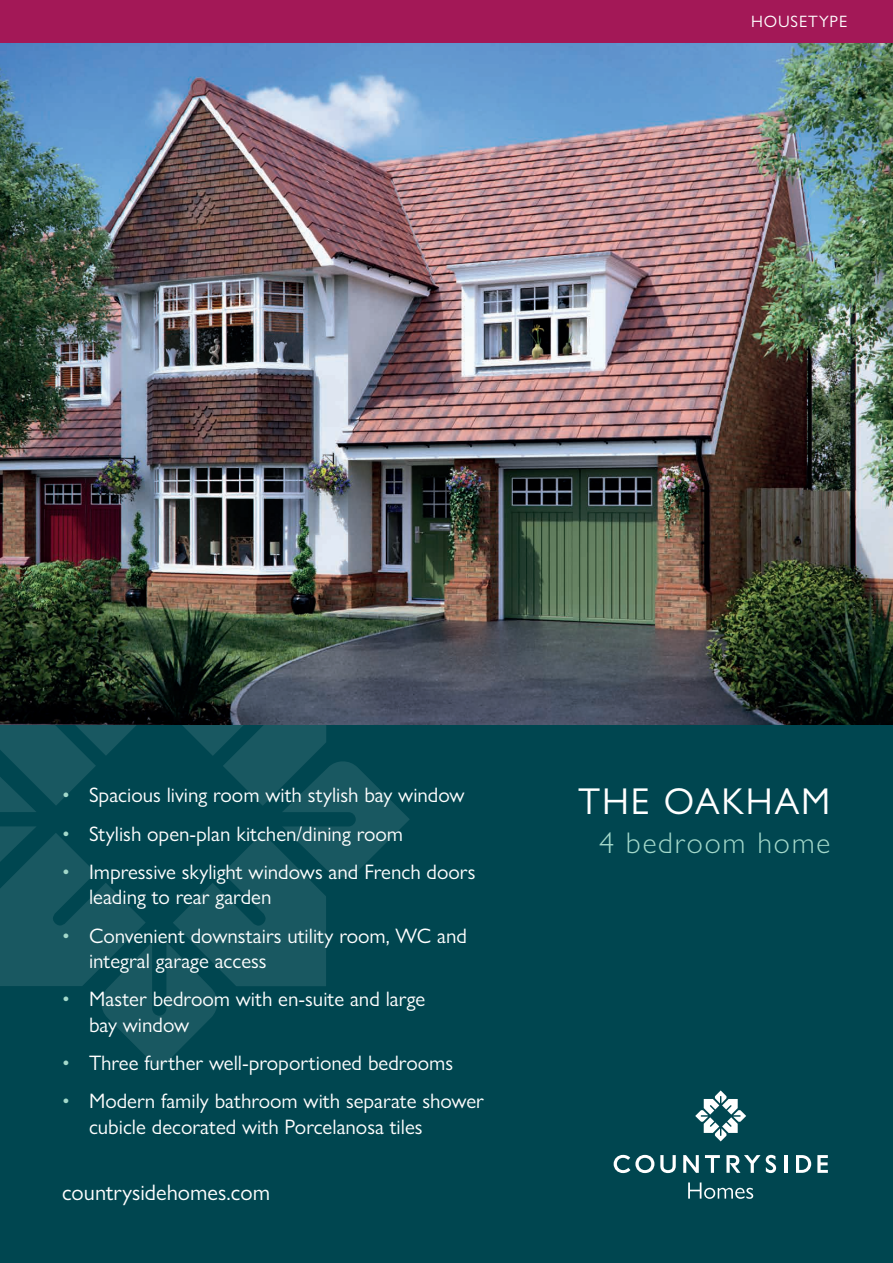
<style>
.page{position:relative;width:893px;height:1263px;background:#fff}
.page>*{position:absolute;margin:0;border:0;box-sizing:border-box;transform-origin:0 0}
.Housetype_name{font:37.5px "Gill Sans Nova";letter-spacing:.05em;color:#fff}
.bed_home{font:300 30px "Gill Sans Nova";letter-spacing:.06em;color:#a3d8ca}
.web_address{font:22.5px "Gill Sans Nova";color:#fff}
.t1{font:21px/25.5px "Gill Sans Nova";color:#fff}
.t2{font:16.5px "Gill Sans Nova";letter-spacing:.05em;color:#fff}
.s1{color:#a3d8ca}
</style>
<div class="page">
<img style="left:0;top:43px;width:893px;height:682px">
<div style="left:0;top:725px;width:893px;height:538px;background:#004650"></div>
<div style="left:0;top:0;width:893px;height:43px;background:#a31857"></div>
<svg style="left:688px;top:1182px;width:65px;height:17px"></svg>
<svg style="left:660px;top:1155px;width:16px;height:18px"></svg>
<svg style="left:683px;top:1155px;width:16px;height:18px"></svg>
<svg style="left:705px;top:1155px;width:15px;height:18px"></svg>
<svg style="left:766px;top:1155px;width:10px;height:18px"></svg>
<hr style="left:784px;top:1155px;width:3px;height:18px;background:#fff">
<svg style="left:796px;top:1155px;width:15px;height:18px"></svg>
<svg style="left:817px;top:1155px;width:11px;height:18px"></svg>
<svg style="left:614px;top:1155px;width:40px;height:18px"></svg>
<svg style="left:726px;top:1155px;width:34px;height:18px"></svg>
<svg style="left:695px;top:1090px;width:51px;height:51px"></svg>
<svg style="left:0;top:725px;width:410px;height:345px"></svg>
<p class="t2" style="left:751px;top:11px;width:98px">HOUSETYPE</p>
<p class="t1" style="left:62px;top:782px;width:404px"><span class="s1">•</span> Spacious living room with stylish bay window</p>
<p class="t1" style="left:62px;top:820px;width:343px"><span class="s1">•</span> Stylish open-plan kitchen/dining room</p>
<p class="t1" style="left:89px;top:859px;width:388px;text-indent:-27px"><span class="s1">•</span> Impressive skylight windows and French doors leading to rear garden</p>
<p class="t1" style="left:89px;top:922px;width:379px;text-indent:-27px"><span class="s1">•</span> Convenient downstairs utility room, WC and integral garage access</p>
<p class="t1" style="left:89px;top:986px;width:338px;text-indent:-27px"><span class="s1">•</span> Master bedroom with en-suite and large bay window</p>
<p class="t1" style="left:62px;top:1050px;width:393px"><span class="s1">•</span> Three further well-proportioned bedrooms</p>
<p class="t1" style="left:89px;top:1088px;width:396px;text-indent:-27px"><span class="s1">•</span> Modern family bathroom with separate shower cubicle decorated with Porcelanosa tiles</p>
<p class="web_address" style="left:62px;top:1178px;width:209px">countrysidehomes.com</p>
<p class="Housetype_name" style="left:578px;top:779px;width:254px">THE OAKHAM</p>
<p class="bed_home" style="left:599px;top:825px;width:233px">4 bedroom home</p>
</div>
